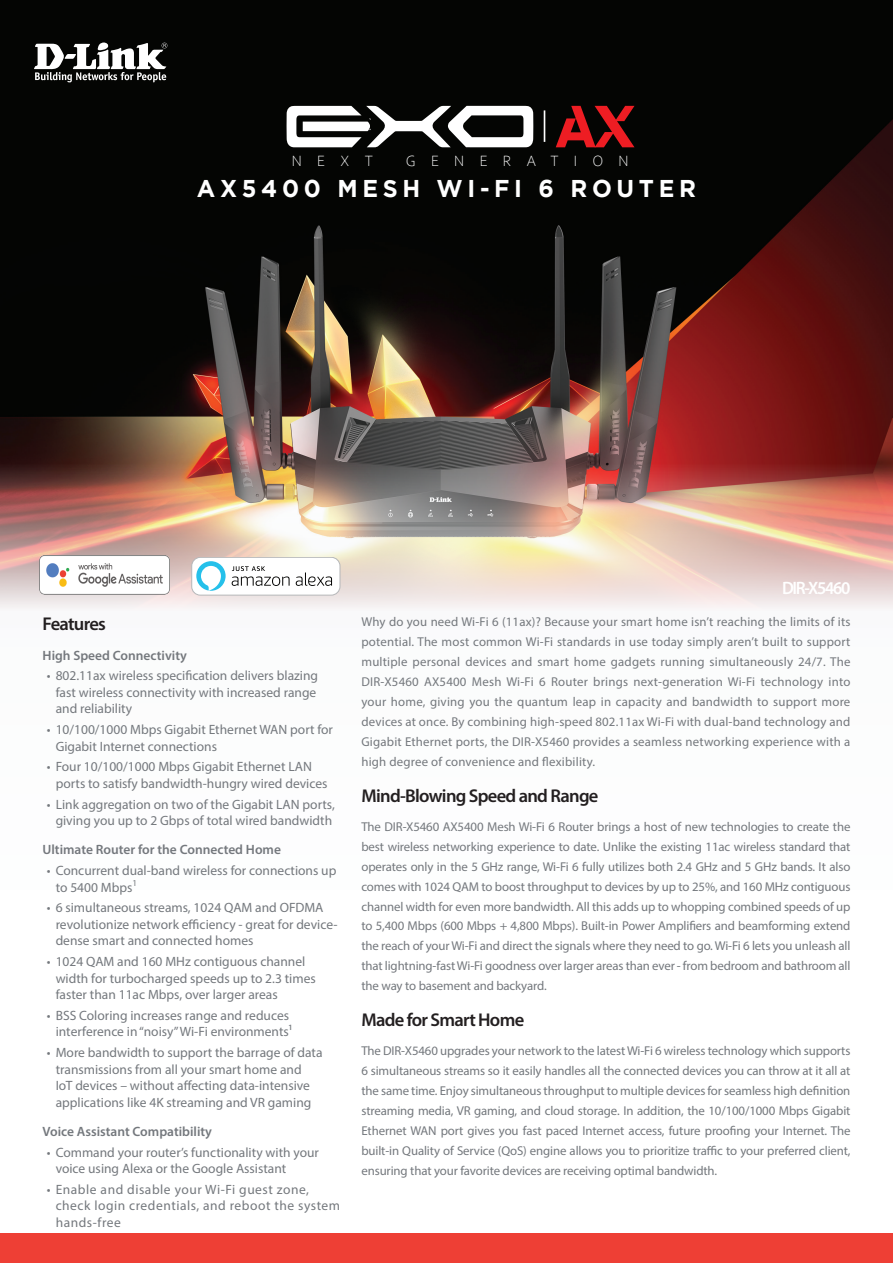
<style>
.page{position:relative;width:893px;height:1263px;background:#fff}
.page>*{position:absolute;margin:0;border:0;box-sizing:border-box;transform-origin:0 0}
.t1{font:700 24.3px "Gotham";letter-spacing:.2em;color:#fff}
.t2{font:600 18.6px "Myriad Pro";letter-spacing:-.04em;color:#231f20}
.t3{font:600 18px "Myriad Pro";letter-spacing:-.075em;color:#fff}
.t4{font:300 15.6px "Corbel";letter-spacing:1.015em;color:#fff}
.t5{font:13.5px/16.5px "Myriad Pro";color:#74787d}
.t6{font:13.5px/16.5px "Myriad Pro";letter-spacing:.04em;color:#74787d}
.t7{font:600 13.5px "Myriad Pro";color:#74787d}
.t8{font:12.9px/20px "Myriad Pro";letter-spacing:-.01em;color:#74787d;text-align:justify}
</style>
<div class="page">
<div style="left:0;top:1233px;width:893px;height:30px;background:#ee3f35"></div>
<img style="left:0;top:0;width:893px;height:609px">
<img style="left:295px;top:282px;width:147px;height:160px">
<img style="left:499px;top:322px;width:155px;height:153px">
<svg style="left:34px;top:43px;width:133px;height:39px"></svg>
<svg style="left:287px;top:106px;width:246px;height:41px"></svg>
<svg style="left:556px;top:106px;width:78px;height:41px;background:#741012"></svg>
<hr style="left:544px;top:110px;width:1px;height:32px;background:#fff">
<div style="left:192px;top:557px;width:148px;height:38px;background:#fff;border-radius:9px"></div>
<div style="left:192px;top:557px;width:148px;height:38px;border:1px solid #b5b7b9;border-radius:9px"></div>
<svg style="left:296px;top:572px;width:36px;height:14px"></svg>
<svg style="left:232px;top:566px;width:58px;height:20px"></svg>
<svg style="left:196px;top:561px;width:30px;height:30px"></svg>
<img style="left:40px;top:555px;width:130px;height:39px">
<p class="t4" style="left:292px;top:150px;width:83px">NEXT</p>
<p class="t4" style="left:406px;top:150px;width:224px">GENERATION</p>
<h1 class="t1" style="left:197px;top:174px;width:498px">AX5400 MESH WI-FI 6 ROUTER</h1>
<h3 class="t3" style="left:782px;top:577px;width:70px">DIR-X5460</h3>
<h2 class="t2" style="left:43px;top:612px;width:65px">Features</h2>
<p class="t7" style="left:43px;top:646px;width:146px">High Speed Connectivity</p>
<p class="t5" style="left:56px;top:667px;width:264px;text-indent:-9px">• 802.11ax wireless specification delivers blazing fast wireless connectivity with increased range and reliability</p>
<p class="t5" style="left:56px;top:721px;width:279px;text-indent:-9px">• 10/100/1000 Mbps Gigabit Ethernet WAN port for<br>Gigabit Internet connections</p>
<p class="t5" style="left:56px;top:758px;width:273px;text-indent:-9px">• Four 10/100/1000 Mbps Gigabit Ethernet LAN ports to satisfy bandwidth-hungry wired devices</p>
<p class="t5" style="left:47px;top:796px;width:290px;text-align:center">• Link aggregation on two of the Gigabit LAN ports, giving you up to 2 Gbps of total wired bandwidth</p>
<p class="t7" style="left:43px;top:841px;width:240px">Ultimate Router for the Connected Home</p>
<p class="t5" style="left:56px;top:862px;width:282px;text-indent:-9px">• Concurrent dual-band wireless for connections up to 5400 Mbps<sup>1</sup></p>
<p class="t5" style="left:56px;top:899px;width:283px;text-indent:-9px">• 6 simultaneous streams, 1024 QAM and OFDMA revolutionize network efficiency - great for device&shy;dense smart and connected homes</p>
<p class="t5" style="left:56px;top:953px;width:262px;text-indent:-9px">• 1024 QAM and 160 MHz contiguous channel width for turbocharged speeds up to 2.3 times faster than 11ac Mbps, over larger areas</p>
<p class="t5" style="left:47px;top:1007px;width:247px;text-align:right">• BSS Coloring increases range and reduces interference in “noisy” Wi-Fi environments1</p>
<p class="t5" style="left:56px;top:1044px;width:268px;text-indent:-9px">• More bandwidth to support the barrage of data transmissions from all your smart home and<br>IoT devices – without affecting data-intensive applications like 4K streaming and VR gaming</p>
<p class="t7" style="left:43px;top:1123px;width:171px">Voice Assistant Compatibility</p>
<p class="t5" style="left:56px;top:1144px;width:265px;text-indent:-9px">• Command your router’s functionality with your voice using Alexa or the Google Assistant</p>
<p class="t6" style="left:56px;top:1181px;width:286px;text-indent:-9px">• Enable and disable your Wi-Fi guest zone, check login credentials, and reboot the system hands-free</p>
<p class="t8" style="left:361px;top:612px;width:491px">Why do you need Wi-Fi 6 (11ax)? Because your smart home isn’t reaching the limits of its potential. The most common Wi-Fi standards in use today simply aren’t built to support multiple personal devices and smart home gadgets running simultaneously 24/7. The DIR-X5460 AX5400 Mesh Wi-Fi 6 Router brings next-generation Wi-Fi technology into your home, giving you the quantum leap in capacity and bandwidth to support more devices at once. By combining high-speed 802.11ax Wi-Fi with dual-band technology and Gigabit Ethernet ports, the DIR-X5460 provides a seamless networking experience with a high degree of convenience and flexibility.</p>
<h2 class="t2" style="left:361px;top:784px;width:238px">Mind-Blowing Speed and Range</h2>
<p class="t8" style="left:361px;top:816px;width:491px">The DIR-X5460 AX5400 Mesh Wi-Fi 6 Router brings a host of new technologies to create the best wireless networking experience to date. Unlike the existing 11ac wireless standard that operates only in the 5 GHz range, Wi-Fi 6 fully utilizes both 2.4 GHz and 5 GHz bands. It also comes with 1024 QAM to boost throughput to devices by up to 25%, and 160 MHz contiguous channel width for even more bandwidth. All this adds up to whopping combined speeds of up to 5,400 Mbps (600 Mbps + 4,800 Mbps). Built-in Power Amplifiers and beamforming extend the reach of your Wi-Fi and direct the signals where they need to go. Wi-Fi 6 lets you unleash all that lightning-fast Wi-Fi goodness over larger areas than ever - from bedroom and bathroom all the way to basement and backyard.</p>
<h2 class="t2" style="left:361px;top:1008px;width:164px">Made for Smart Home</h2>
<p class="t8" style="left:361px;top:1041px;width:491px">The DIR-X5460 upgrades your network to the latest Wi-Fi 6 wireless technology which supports 6 simultaneous streams so it easily handles all the connected devices you can throw at it all at the same time. Enjoy simultaneous throughput to multiple devices for seamless high definition streaming media, VR gaming, and cloud storage. In addition, the 10/100/1000 Mbps Gigabit Ethernet WAN port gives you fast paced Internet access, future proofing your Internet. The built-in Quality of Service (QoS) engine allows you to prioritize traffic to your preferred client, ensuring that your favorite devices are receiving optimal bandwidth.</p>
</div>
